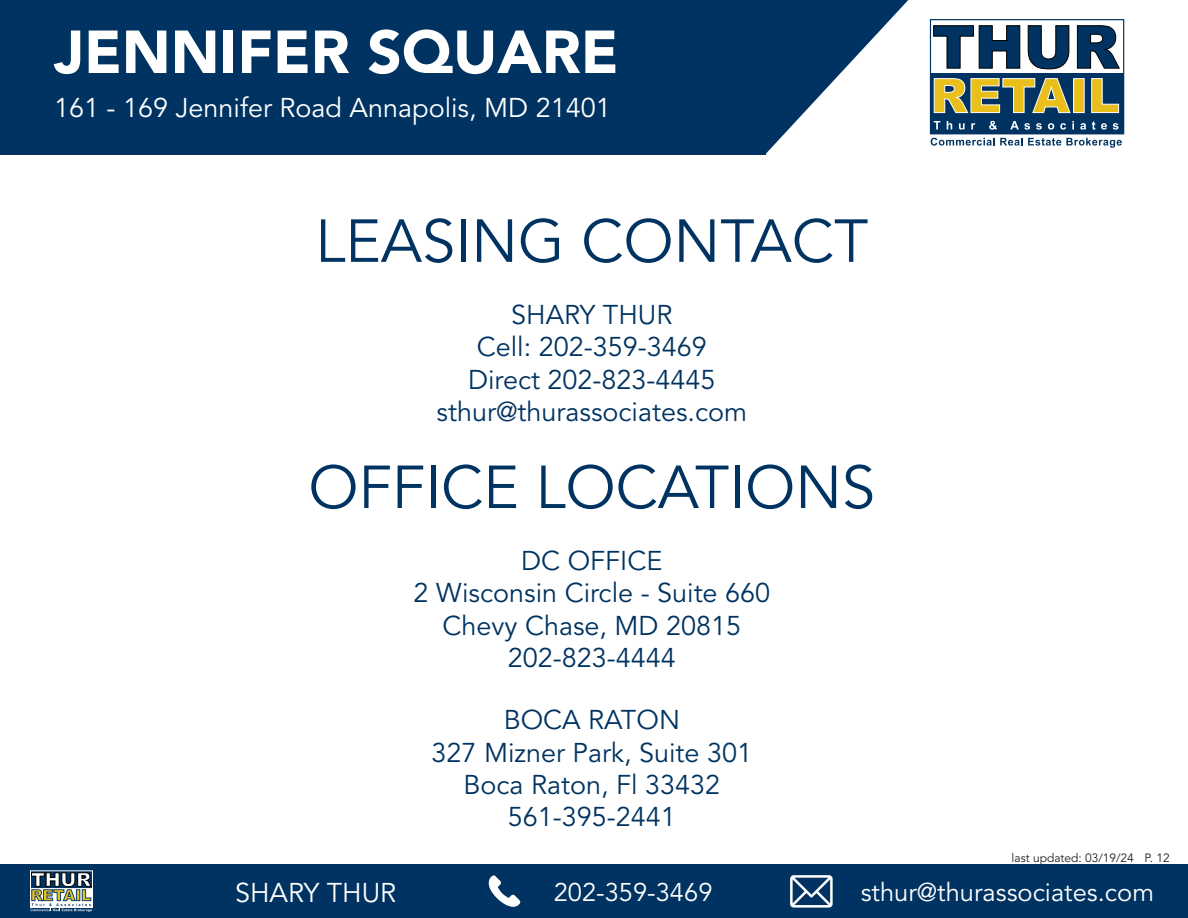
<style>
.page{position:relative;width:1188px;height:918px;background:#fff}
.page>*{position:absolute;margin:0;border:0;box-sizing:border-box;transform-origin:0 0}
.t1{font:60px "Avenir LT Std";color:#003361}
.t2{font:900 60px "Avenir LT Std";color:#fff}
.t3{font:27px/32.4px "Avenir LT Std";color:#003361;text-align:center}
.t4{font:27px "Avenir LT Std";color:#fff}
.t5{font:25.5px "Avenir LT Std";color:#fff}
.t6{font:12px "Avenir LT Std";color:#231f20}
</style>
<div class="page">
<div style="left:0;top:865px;width:1188px;height:53px;background:#003361"></div>
<svg style="left:488px;top:875px;width:33px;height:32px"></svg>
<svg style="left:790px;top:875px;width:43px;height:33px"></svg>
<svg style="left:31px;top:873px;width:61px;height:39px;background:#849392"></svg>
<div style="left:30px;top:871px;width:63px;height:37px;border:1px solid #fff"></div>
<div style="left:0;top:0;width:765px;height:154px;background:#003361"></div>
<div style="left:931px;top:73px;width:193px;height:60px;background:#003361"></div>
<svg style="left:933px;top:25px;width:87px;height:44px"></svg>
<svg style="left:1028px;top:25px;width:41px;height:44px"></svg>
<svg style="left:1077px;top:25px;width:43px;height:44px"></svg>
<svg style="left:934px;top:78px;width:137px;height:35px"></svg>
<div style="left:1074px;top:79px;width:10px;height:34px;background:#e9bf1b"></div>
<div style="left:1073px;top:78px;width:11px;height:35px;border:1px solid #fff"></div>
<svg style="left:1091px;top:78px;width:28px;height:35px"></svg>
<svg style="left:931px;top:138px;width:191px;height:10px"></svg>
<svg style="left:934px;top:121px;width:6px;height:8px"></svg>
<svg style="left:947px;top:121px;width:5px;height:8px"></svg>
<svg style="left:959px;top:123px;width:6px;height:7px"></svg>
<svg style="left:971px;top:123px;width:4px;height:6px"></svg>
<svg style="left:989px;top:121px;width:8px;height:9px"></svg>
<svg style="left:1010px;top:121px;width:20px;height:9px"></svg>
<svg style="left:1036px;top:123px;width:6px;height:7px"></svg>
<svg style="left:1048px;top:123px;width:6px;height:7px"></svg>
<svg style="left:1060px;top:123px;width:6px;height:7px"></svg>
<svg style="left:1072px;top:121px;width:2px;height:8px"></svg>
<svg style="left:1080px;top:123px;width:6px;height:7px"></svg>
<svg style="left:1092px;top:121px;width:3px;height:9px"></svg>
<svg style="left:1101px;top:123px;width:6px;height:7px"></svg>
<svg style="left:1113px;top:123px;width:5px;height:7px"></svg>
<div style="left:930px;top:19px;width:194px;height:115px;border:1px solid #003361"></div>
<svg style="left:765px;top:0;width:143px;height:154px"></svg>
<h1 class="t2" style="left:54px;top:16px;width:566px">JENNIFER SQUARE</h1>
<p class="t4" style="left:54px;top:92px;width:558px">161 - 169 Jennifer Road Annapolis, MD 21401</p>
<p class="t1" style="left:315px;top:207px;width:555px">LEASING CONTACT</p>
<p class="t3" style="left:511px;top:299px;width:163px">SHARY THUR</p>
<p class="t3" style="left:477px;top:331px;width:232px">Cell: 202-359-3469</p>
<p class="t3" style="left:468px;top:364px;width:249px">Direct 202-823-4445</p>
<p class="t3" style="left:437px;top:396px;width:312px">sthur@thurassociates.com</p>
<p class="t1" style="left:308px;top:453px;width:568px">OFFICE LOCATIONS</p>
<p class="t3" style="left:414px;top:545px;width:358px">DC OFFICE<br>2 Wisconsin Circle - Suite 660</p>
<p class="t3" style="left:442px;top:610px;width:300px">Chevy Chase, MD 20815</p>
<p class="t3" style="left:508px;top:642px;width:170px">202-823-4444</p>
<p class="t3" style="left:432px;top:705px;width:322px">BOCA RATON<br>327 Mizner Park, Suite 301<br>Boca Raton, Fl 33432</p>
<p class="t3" style="left:508px;top:802px;width:170px">561-395-2441</p>
<p class="t6" style="left:1012px;top:851px;width:160px">last updated: 03/19/24 P. 12</p>
<p class="t4" style="left:235px;top:877px;width:163px">SHARY THUR</p>
<p class="t5" style="left:554px;top:877px;width:160px">202-359-3469</p>
<p class="t5" style="left:861px;top:877px;width:295px">sthur@thurassociates.com</p>
</div>
